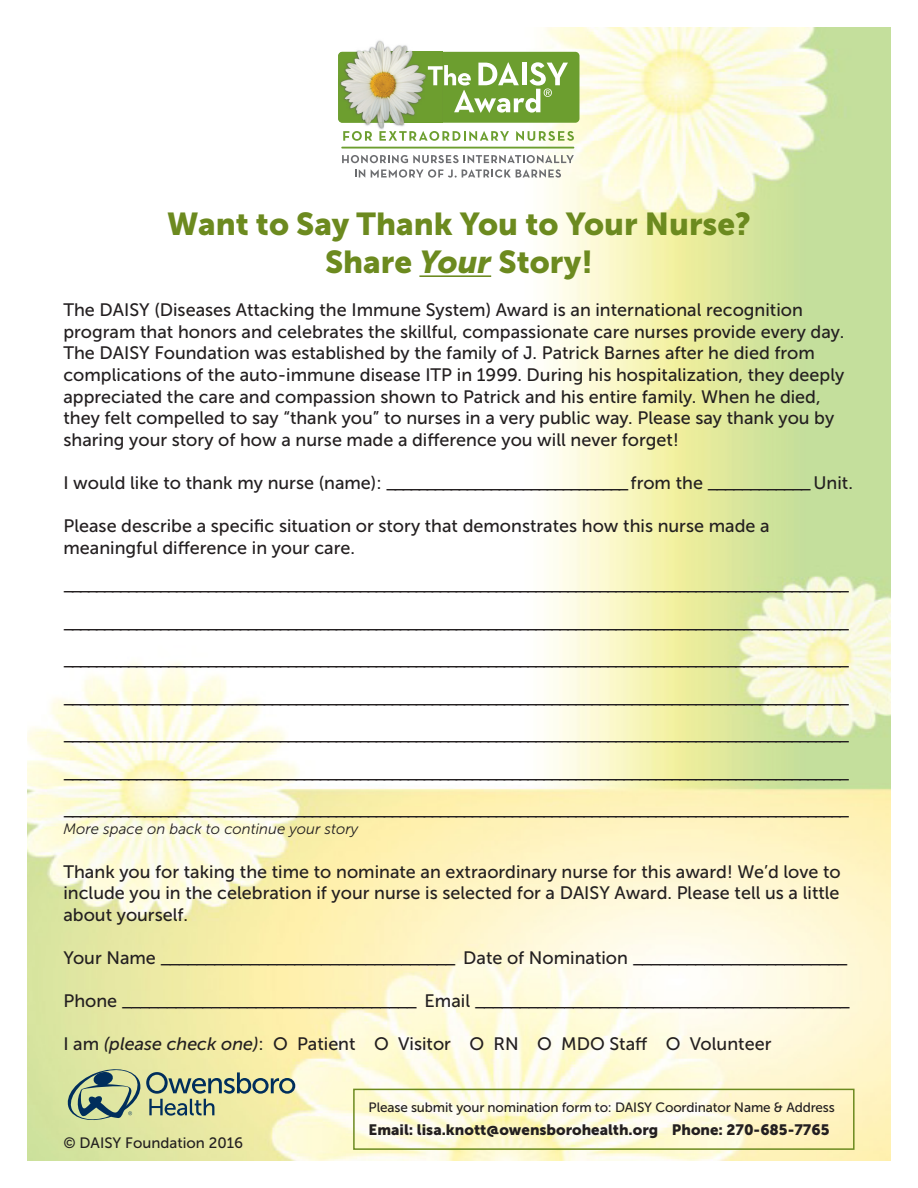
<style>
.page{position:relative;width:918px;height:1188px;background:#fff}
.page>*{position:absolute;margin:0;border:0;box-sizing:border-box;transform-origin:0 0}
.t1{font:31.5px "Museo Sans 900";color:#6c8a1f}
.t2{font:18px/21.6px "Museo Sans 500";color:#231f20}
.t3{font:15px "Museo Sans 900";color:#231f20}
.t4{font:italic 15px "Museo Sans 300";color:#231f20}
.t5{font:15px "Museo Sans 500";color:#231f20}
.t6{font:13.5px "Museo Sans 500";letter-spacing:-.01em;color:#231f20}
.s1{font-style:italic}
</style>
<div class="page">
<img style="left:27px;top:27px;width:864px;height:1134px">
<hr style="left:419px;top:275px;width:72px;height:2px;background:#6c8a1f">
<hr style="left:341px;top:147px;width:233px;height:2px;background:#6c9e2f">
<div style="left:338px;top:52px;width:242px;height:71px;background:#6c9e2f;border-radius:4px"></div>
<img style="left:332px;top:31px;width:52px;height:25px">
<img style="left:384px;top:31px;width:59px;height:21px">
<img style="left:332px;top:56px;width:6px;height:50px">
<img style="left:332px;top:106px;width:52px;height:25px">
<img style="left:384px;top:123px;width:59px;height:8px">
<img style="left:338px;top:52px;width:90px;height:71px">
<svg style="left:343px;top:131px;width:29px;height:10px"></svg>
<svg style="left:379px;top:131px;width:130px;height:10px"></svg>
<svg style="left:516px;top:131px;width:58px;height:10px"></svg>
<svg style="left:428px;top:62px;width:140px;height:51px"></svg>
<svg style="left:342px;top:155px;width:232px;height:8px"></svg>
<svg style="left:355px;top:169px;width:10px;height:9px"></svg>
<svg style="left:371px;top:169px;width:190px;height:9px"></svg>
<svg style="left:68px;top:1069px;width:227px;height:51px;background:#b6c094"></svg>
<div style="left:353px;top:1089px;width:502px;height:61px;border:2px solid #6c8a1f"></div>
<p class="t1" style="left:167px;top:206px;width:585px">Want to Say Thank You to Your Nurse?</p>
<p class="t1" style="left:325px;top:244px;width:269px">Share <span class="s1">Your</span> Story!</p>
<p class="t2" style="left:63px;top:299px;width:782px">The DAISY (Diseases Attacking the Immune System) Award is an international recognition program that honors and celebrates the skillful, compassionate care nurses provide every day.<br>The DAISY Foundation was established by the family of J. Patrick Barnes after he died from complications of the auto-immune disease ITP in 1999. During his hospitalization, they deeply appreciated the care and compassion shown to Patrick and his entire family. When he died, they felt compelled to say “thank you” to nurses in a very public way. Please say thank you by sharing your story of how a nurse made a difference you will never forget!</p>
<p class="t2" style="left:63px;top:472px;width:791px">I would like to thank my nurse (name): ______________________________ from the ____________ Unit.</p>
<p class="t2" style="left:63px;top:515px;width:708px">Please describe a specific situation or story that demonstrates how this nurse made a meaningful difference in your care.</p>
<p class="t2" style="left:63px;top:574px;width:787px">__________________________________________________________________________________________________</p>
<p class="t2" style="left:63px;top:612px;width:787px">__________________________________________________________________________________________________</p>
<p class="t2" style="left:63px;top:649px;width:787px">__________________________________________________________________________________________________</p>
<p class="t2" style="left:63px;top:687px;width:787px">__________________________________________________________________________________________________</p>
<p class="t2" style="left:63px;top:724px;width:787px">__________________________________________________________________________________________________</p>
<p class="t2" style="left:63px;top:762px;width:787px">__________________________________________________________________________________________________</p>
<p class="t2" style="left:63px;top:799px;width:787px">__________________________________________________________________________________________________</p>
<p class="t4" style="left:63px;top:821px;width:296px">More space on back to continue your story</p>
<p class="t2" style="left:63px;top:861px;width:779px;text-align:justify">Thank you for taking the time to nominate an extraordinary nurse for this award! We’d love to include you in the celebration if your nurse is selected for a DAISY Award. Please tell us a little about yourself.</p>
<p class="t2" style="left:63px;top:947px;width:786px">Your Name _________________________________ Date of Nomination ________________________</p>
<p class="t2" style="left:63px;top:990px;width:788px">Phone _________________________________ Email __________________________________________</p>
<p class="t2" style="left:63px;top:1033px;width:709px">I am <span class="s1">(please check one)</span>: O Patient O Visitor O RN O MDO Staff O Volunteer</p>
<p class="t5" style="left:63px;top:1135px;width:181px">© DAISY Foundation 2016</p>
<p class="t6" style="left:369px;top:1100px;width:468px">Please submit your nomination form to: DAISY Coordinator Name &amp; Address</p>
<p class="t3" style="left:369px;top:1121px;width:462px">Email: lisa.knott@owensborohealth.org Phone: 270-685-7765</p>
</div>
